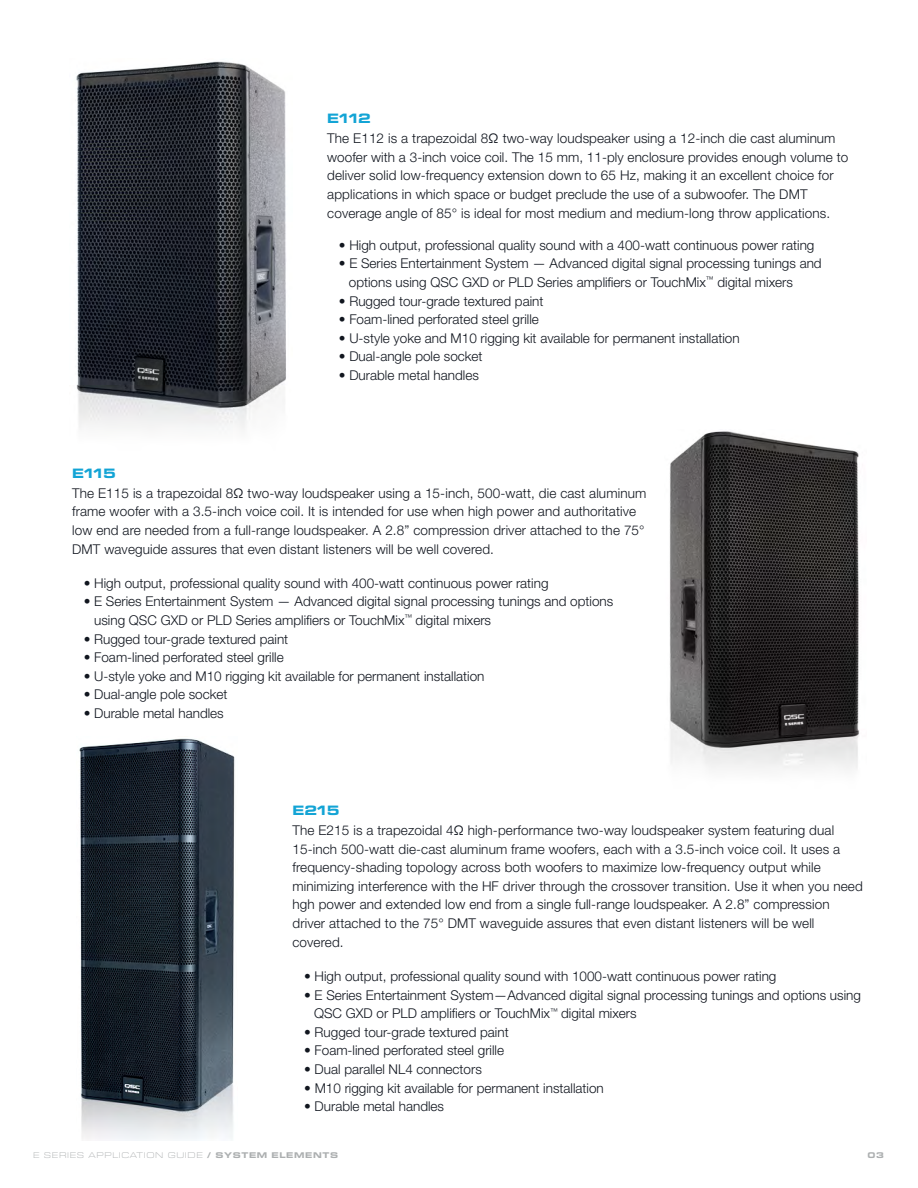
<style>
.page{position:relative;width:918px;height:1188px;background:#fff}
.page>*{position:absolute;margin:0;border:0;box-sizing:border-box;transform-origin:0 0}
.t1{font:700 expanded 13.8px "Eurostile Next LT Pro";letter-spacing:.01em;color:#13a4d5}
.t2{font:300 13.5px/18.6px "Helvetica Neue LT Pro";color:#11161f}
.t3{font:300 expanded 8.4px "Eurostile Next LT Pro";letter-spacing:.08em;color:#acafb0}
.t4{font:700 expanded 8.4px "Eurostile Next LT Pro";color:#acafb0}
.s1{font-weight:700}
</style>
<div class="page">
<img style="left:76px;top:61px;width:210px;height:369px">
<img style="left:79px;top:738px;width:156px;height:402px">
<img style="left:669px;top:431px;width:191px;height:339px">
<p class="t1" style="left:327px;top:111px;width:45px">E112</p>
<p class="t2" style="left:327px;top:129px;width:523px">The E112 is a trapezoidal 8Ω two-way loudspeaker using a 12-inch die cast aluminum woofer with a 3-inch voice coil. The 15 mm, 11-ply enclosure provides enough volume to deliver solid low-frequency extension down to 65 Hz, making it an excellent choice for applications in which space or budget preclude the use of a subwoofer. The DMT coverage angle of 85° is ideal for most medium and medium-long throw applications.</p>
<p class="t2" style="left:339px;top:235px;width:477px">• High output, professional quality sound with a 400-watt continuous power rating</p>
<p class="t2" style="left:349px;top:254px;width:474px;text-indent:-10px">• E Series Entertainment System — Advanced digital signal processing tunings and options using QSC GXD or PLD Series amplifiers or TouchMix<sup>™</sup> digital mixers</p>
<p class="t2" style="left:339px;top:291px;width:206px">• Rugged tour-grade textured paint</p>
<p class="t2" style="left:339px;top:310px;width:201px">• Foam-lined perforated steel grille</p>
<p class="t2" style="left:339px;top:328px;width:402px">• U-style yoke and M10 rigging kit available for permanent installation</p>
<p class="t2" style="left:339px;top:347px;width:145px">• Dual-angle pole socket</p>
<p class="t2" style="left:339px;top:366px;width:141px">• Durable metal handles</p>
<p class="t1" style="left:72px;top:465px;width:45px">E115</p>
<p class="t2" style="left:72px;top:483px;width:576px">The E115 is a trapezoidal 8Ω two-way loudspeaker using a 15-inch, 500-watt, die cast aluminum frame woofer with a 3.5-inch voice coil. It is intended for use when high power and authoritative low end are needed from a full-range loudspeaker. A 2.8” compression driver attached to the 75° DMT waveguide assures that even distant listeners will be well covered.</p>
<p class="t2" style="left:84px;top:573px;width:466px">• High output, professional quality sound with 400-watt continuous power rating</p>
<p class="t2" style="left:94px;top:592px;width:521px;text-indent:-10px">• E Series Entertainment System — Advanced digital signal processing tunings and options using QSC GXD or PLD Series amplifiers or TouchMix<sup>™</sup> digital mixers</p>
<p class="t2" style="left:84px;top:629px;width:206px">• Rugged tour-grade textured paint</p>
<p class="t2" style="left:84px;top:648px;width:201px">• Foam-lined perforated steel grille</p>
<p class="t2" style="left:84px;top:666px;width:402px">• U-style yoke and M10 rigging kit available for permanent installation</p>
<p class="t2" style="left:84px;top:685px;width:145px">• Dual-angle pole socket</p>
<p class="t2" style="left:84px;top:704px;width:141px">• Durable metal handles</p>
<p class="t1" style="left:292px;top:802px;width:48px">E215</p>
<p class="t2" style="left:292px;top:821px;width:572px">The E215 is a trapezoidal 4Ω high-performance two-way loudspeaker system featuring dual 15-inch 500-watt die-cast aluminum frame woofers, each with a 3.5-inch voice coil. It uses a frequency-shading topology across both woofers to maximize low-frequency output while minimizing interference with the HF driver through the crossover transition. Use it when you need hgh power and extended low end from a single full-range loudspeaker. A 2.8” compression driver attached to the 75° DMT waveguide assures that even distant listeners will be well covered.</p>
<p class="t2" style="left:304px;top:967px;width:474px">• High output, professional quality sound with 1000-watt continuous power rating</p>
<p class="t2" style="left:314px;top:985px;width:548px;text-indent:-10px">• E Series Entertainment System—Advanced digital signal processing tunings and options using<br>QSC GXD or PLD amplifiers or TouchMix<sup>™</sup> digital mixers</p>
<p class="t2" style="left:304px;top:1022px;width:206px">• Rugged tour-grade textured paint</p>
<p class="t2" style="left:304px;top:1041px;width:201px">• Foam-lined perforated steel grille</p>
<p class="t2" style="left:304px;top:1060px;width:179px">• Dual parallel NL4 connectors</p>
<p class="t2" style="left:304px;top:1078px;width:301px">• M10 rigging kit available for permanent installation</p>
<p class="t2" style="left:304px;top:1097px;width:141px">• Durable metal handles</p>
<p class="t3" style="left:33px;top:1151px;width:306px">E SERIES APPLICATION GUIDE <span class="s1">/ SYSTEM ELEMENTS</span></p>
<p class="t4" style="left:867px;top:1151px;width:18px">03</p>
</div>
